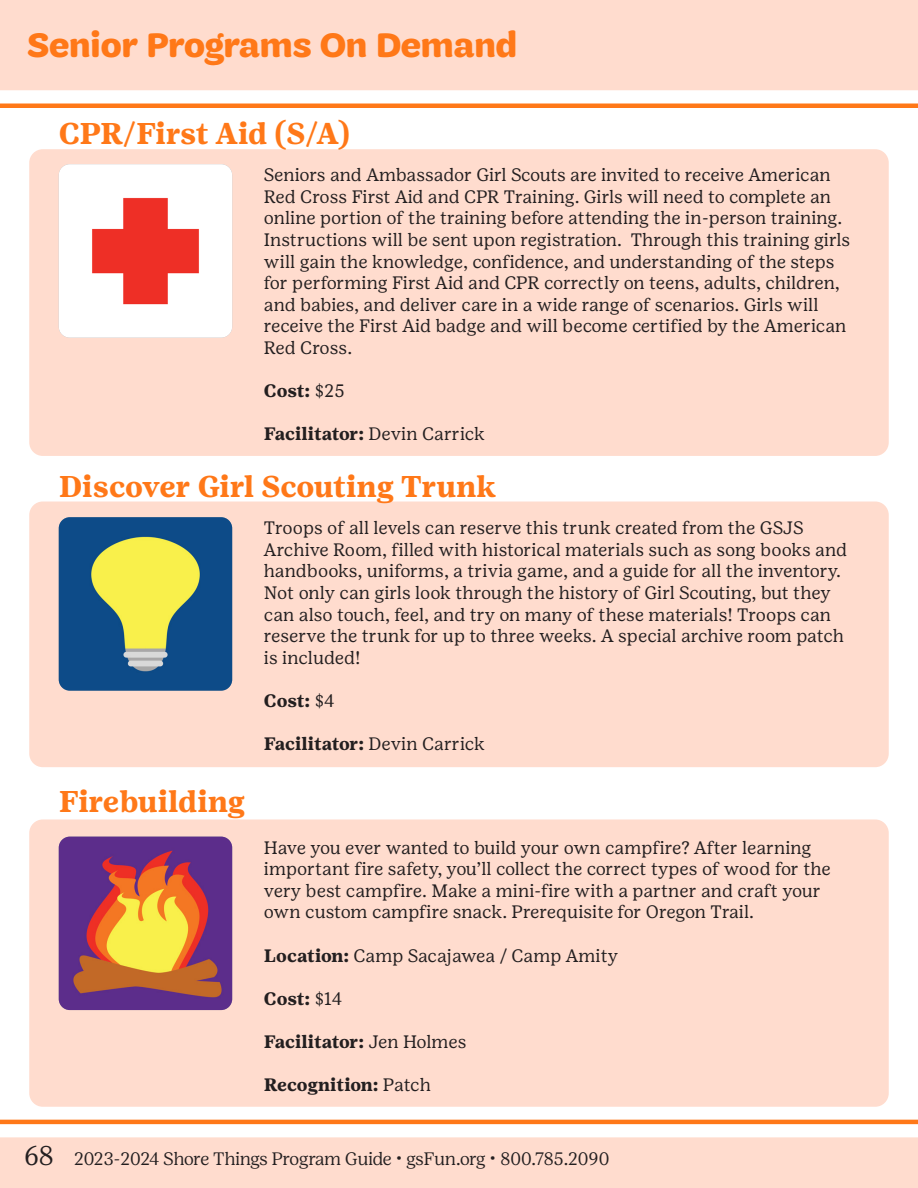
<style>
.page{position:relative;width:918px;height:1188px;background:#fff}
.page>*{position:absolute;margin:0;border:0;box-sizing:border-box;transform-origin:0 0}
.t1{font:700 36px "Trefoil Sans";color:#ff7818}
.t2{font:700 30px "Girl Scout Text";letter-spacing:-.01em;color:#ff7818}
.t3{font:18px/21.6px "Girl Scout Text";color:#231f20}
.t4{font:700 18px "Girl Scout Text";letter-spacing:-.01em;color:#231f20}
.t5{font:300 18px "Girl Scout Display";letter-spacing:-.005em;color:#231f20}
.s1{font-weight:400}
.s2{font-weight:700}
.s3{font-size:27px}
</style>
<div class="page">
<svg style="left:0;top:90px;width:918px;height:18px"></svg>
<div style="left:0;top:0;width:918px;height:90px;background:#ffdcce"></div>
<div style="left:29px;top:149px;width:860px;height:307px;background:#ffdcce;border-radius:14px"></div>
<img style="left:59px;top:164px;width:173px;height:174px">
<svg style="left:0;top:1120px;width:918px;height:5px"></svg>
<div style="left:0;top:1137px;width:918px;height:51px;background:#ffdcce"></div>
<div style="left:29px;top:819px;width:860px;height:288px;background:#ffdcce;border-radius:14px"></div>
<img style="left:59px;top:837px;width:173px;height:173px">
<div style="left:29px;top:502px;width:860px;height:265px;background:#ffdcce;border-radius:14px"></div>
<img style="left:59px;top:517px;width:173px;height:174px">
<p class="t1" style="left:27px;top:25px;width:492px">Senior Programs On Demand</p>
<p class="t2" style="left:59px;top:115px;width:293px">CPR/First Aid (S/A)</p>
<p class="t3" style="left:264px;top:164px;width:588px">Seniors and Ambassador Girl Scouts are invited to receive American Red Cross First Aid and CPR Training. Girls will need to complete an online portion of the training before attending the in-person training.<br>Instructions will be sent upon registration. Through this training girls will gain the knowledge, confidence, and understanding of the steps for performing First Aid and CPR correctly on teens, adults, children, and babies, and deliver care in a wide range of scenarios. Girls will receive the First Aid badge and will become certified by the American Red Cross.</p>
<p class="t4" style="left:264px;top:380px;width:82px">Cost: <span class="s1">$25</span></p>
<p class="t4" style="left:264px;top:423px;width:223px">Facilitator: <span class="s1">Devin Carrick</span></p>
<p class="t2" style="left:59px;top:468px;width:439px">Discover Girl Scouting Trunk</p>
<p class="t2" style="left:59px;top:783px;width:188px">Firebuilding</p>
<p class="t3" style="left:264px;top:517px;width:585px">Troops of all levels can reserve this trunk created from the GSJS Archive Room, filled with historical materials such as song books and handbooks, uniforms, a trivia game, and a guide for all the inventory.<br>Not only can girls look through the history of Girl Scouting, but they can also touch, feel, and try on many of these materials! Troops can reserve the trunk for up to three weeks. A special archive room patch is included!</p>
<p class="t4" style="left:264px;top:690px;width:72px">Cost: <span class="s1">$4</span></p>
<p class="t4" style="left:264px;top:733px;width:223px">Facilitator: <span class="s1">Devin Carrick</span></p>
<p class="t3" style="left:264px;top:836px;width:568px">Have you ever wanted to build your own campfire? After learning important fire safety, you’ll collect the correct types of wood for the very best campfire. Make a mini-fire with a partner and craft your own custom campfire snack. Prerequisite for Oregon Trail.</p>
<p class="t3" style="left:264px;top:944px;width:356px"><span class="s2">Location:</span> Camp Sacajawea / Camp Amity</p>
<p class="t4" style="left:264px;top:988px;width:80px">Cost: <span class="s1">$14</span></p>
<p class="t4" style="left:264px;top:1031px;width:204px">Facilitator: <span class="s1">Jen Holmes</span></p>
<p class="t4" style="left:264px;top:1074px;width:169px">Recognition: <span class="s1">Patch</span></p>
<p class="t5" style="left:24px;top:1148px;width:587px"><span class="s3">68</span> 2023-2024 Shore Things Program Guide • gsFun.org • 800.785.2090</p>
</div>
